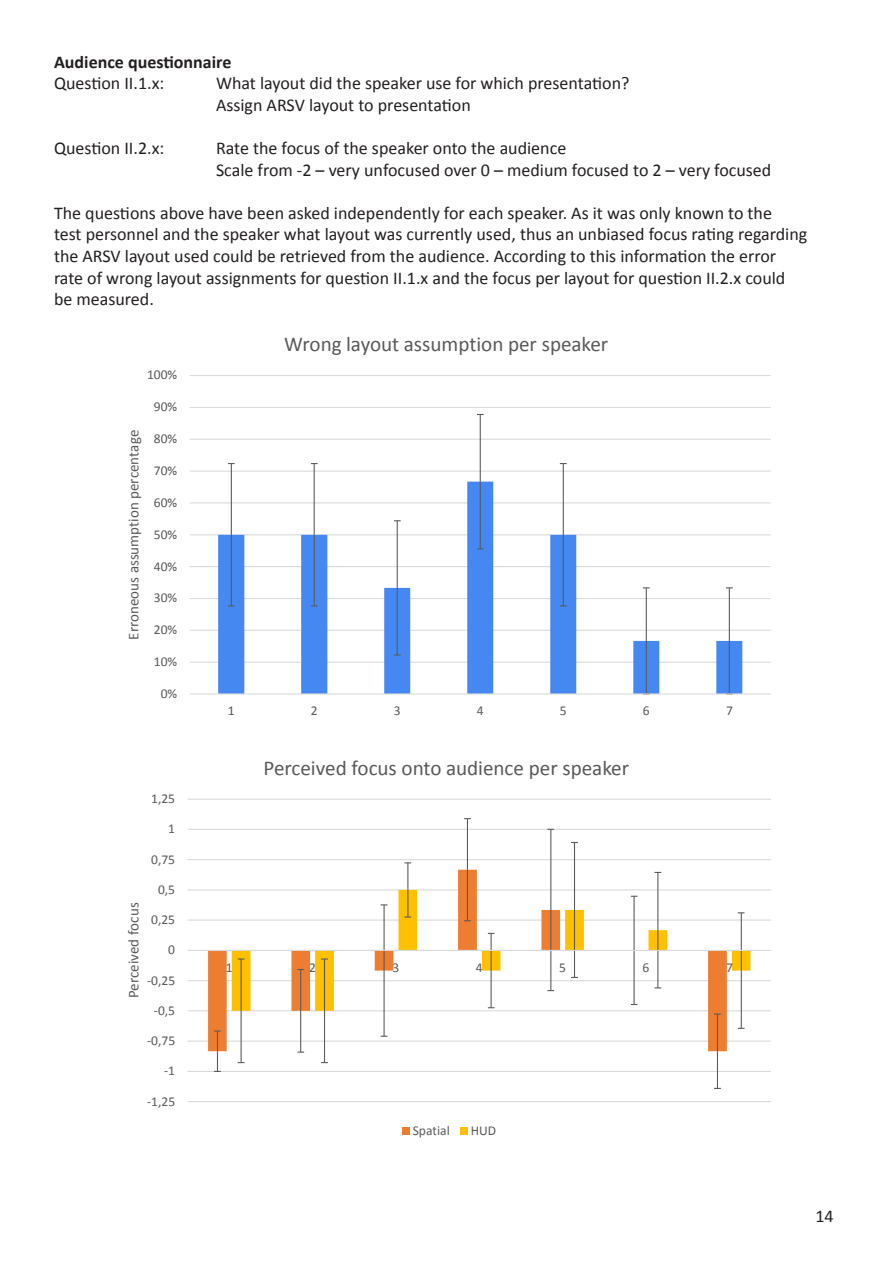
<style>
.page{position:relative;width:893px;height:1263px;background:#fff}
.page>*{position:absolute;margin:0;border:0;box-sizing:border-box;transform-origin:0 0}
.t1{font:21.15px "Calibri";letter-spacing:-.005em;color:#595959}
.t2{font:18px/21.6px "Calibri";color:#231f20}
.t3{font:700 18px "Calibri";color:#231f20}
.t4{font:15px "Calibri";color:#595959}
.t5{font:13.5px "Calibri";color:#595959}
</style>
<div class="page">
<hr style="left:190px;top:662px;width:581px;height:1px;background:#d9d9d9">
<hr style="left:190px;top:630px;width:581px;height:1px;background:#d9d9d9">
<hr style="left:190px;top:598px;width:581px;height:1px;background:#d9d9d9">
<hr style="left:190px;top:566px;width:581px;height:1px;background:#d9d9d9">
<hr style="left:190px;top:534px;width:581px;height:1px;background:#d9d9d9">
<hr style="left:190px;top:502px;width:581px;height:1px;background:#d9d9d9">
<hr style="left:190px;top:471px;width:581px;height:1px;background:#d9d9d9">
<hr style="left:190px;top:439px;width:581px;height:1px;background:#d9d9d9">
<hr style="left:190px;top:407px;width:581px;height:1px;background:#d9d9d9">
<hr style="left:190px;top:375px;width:581px;height:1px;background:#d9d9d9">
<svg style="left:218px;top:482px;width:524px;height:211px"></svg>
<hr style="left:231px;top:535px;width:1px;height:71px;background:#595959">
<hr style="left:231px;top:464px;width:1px;height:71px;background:#595959">
<hr style="left:314px;top:535px;width:1px;height:71px;background:#595959">
<hr style="left:314px;top:464px;width:1px;height:71px;background:#595959">
<hr style="left:397px;top:588px;width:1px;height:67px;background:#595959">
<hr style="left:397px;top:521px;width:1px;height:67px;background:#595959">
<hr style="left:480px;top:482px;width:1px;height:67px;background:#595959">
<hr style="left:480px;top:414px;width:1px;height:68px;background:#595959">
<hr style="left:563px;top:535px;width:1px;height:71px;background:#595959">
<hr style="left:563px;top:464px;width:1px;height:71px;background:#595959">
<hr style="left:646px;top:641px;width:1px;height:53px;background:#595959">
<hr style="left:646px;top:588px;width:1px;height:53px;background:#595959">
<hr style="left:729px;top:641px;width:1px;height:53px;background:#595959">
<hr style="left:729px;top:588px;width:1px;height:53px;background:#595959">
<hr style="left:190px;top:693px;width:581px;height:1px;background:#d9d9d9">
<hr style="left:187px;top:1101px;width:584px;height:1px;background:#d9d9d9">
<hr style="left:187px;top:1071px;width:584px;height:1px;background:#d9d9d9">
<hr style="left:187px;top:1040px;width:584px;height:2px;background:#d9d9d9">
<hr style="left:187px;top:1010px;width:584px;height:1px;background:#d9d9d9">
<hr style="left:187px;top:980px;width:584px;height:1px;background:#d9d9d9">
<hr style="left:187px;top:919px;width:584px;height:1px;background:#d9d9d9">
<hr style="left:187px;top:889px;width:584px;height:1px;background:#d9d9d9">
<hr style="left:187px;top:859px;width:584px;height:1px;background:#d9d9d9">
<hr style="left:187px;top:829px;width:584px;height:1px;background:#d9d9d9">
<hr style="left:187px;top:799px;width:584px;height:1px;background:#d9d9d9">
<svg style="left:208px;top:870px;width:519px;height:181px"></svg>
<svg style="left:232px;top:890px;width:518px;height:121px"></svg>
<svg style="left:214px;top:1030px;width:7px;height:42px"></svg>
<hr style="left:300px;top:1011px;width:1px;height:41px;background:#595959">
<hr style="left:300px;top:969px;width:1px;height:42px;background:#595959">
<svg style="left:297px;top:1051px;width:7px;height:2px"></svg>
<hr style="left:384px;top:970px;width:1px;height:66px;background:#595959">
<hr style="left:384px;top:905px;width:1px;height:65px;background:#595959">
<hr style="left:467px;top:870px;width:1px;height:51px;background:#595959">
<hr style="left:467px;top:819px;width:1px;height:51px;background:#595959">
<hr style="left:550px;top:910px;width:1px;height:80px;background:#595959">
<hr style="left:550px;top:829px;width:1px;height:81px;background:#595959">
<hr style="left:633px;top:950px;width:2px;height:54px;background:#595959">
<hr style="left:633px;top:896px;width:2px;height:54px;background:#595959">
<hr style="left:717px;top:1051px;width:1px;height:37px;background:#595959">
<hr style="left:717px;top:1014px;width:1px;height:37px;background:#595959">
<hr style="left:241px;top:1011px;width:1px;height:51px;background:#595959">
<hr style="left:241px;top:959px;width:1px;height:52px;background:#595959">
<hr style="left:324px;top:1011px;width:1px;height:51px;background:#595959">
<hr style="left:324px;top:959px;width:1px;height:52px;background:#595959">
<svg style="left:404px;top:862px;width:7px;height:55px"></svg>
<hr style="left:491px;top:970px;width:1px;height:38px;background:#595959">
<hr style="left:491px;top:933px;width:1px;height:37px;background:#595959">
<hr style="left:574px;top:910px;width:1px;height:67px;background:#595959">
<hr style="left:574px;top:842px;width:1px;height:68px;background:#595959">
<hr style="left:657px;top:930px;width:1px;height:58px;background:#595959">
<hr style="left:657px;top:872px;width:1px;height:58px;background:#595959">
<hr style="left:741px;top:970px;width:1px;height:58px;background:#595959">
<hr style="left:741px;top:913px;width:1px;height:57px;background:#595959">
<hr style="left:187px;top:950px;width:584px;height:1px;background:#d9d9d9">
<div style="left:402px;top:1127px;width:7px;height:7px;background:#ed7d31"></div>
<div style="left:460px;top:1127px;width:8px;height:7px;background:#ffc000"></div>
<p class="t3" style="left:54px;top:50px;width:179px">Audience questionnaire</p>
<p class="t2" style="left:54px;top:71px;width:112px">Question II.1.x:</p>
<p class="t2" style="left:216px;top:71px;width:415px">What layout did the speaker use for which presentation?<br>Assign ARSV layout to presentation</p>
<p class="t2" style="left:54px;top:136px;width:112px">Question II.2.x:</p>
<p class="t2" style="left:216px;top:136px;width:557px">Rate the focus of the speaker onto the audience<br>Scale from -2 – very unfocused over 0 – medium focused to 2 – very focused</p>
<p class="t2" style="left:54px;top:201px;width:755px">The questions above have been asked independently for each speaker. As it was only known to the<br>test personnel and the speaker what layout was currently used, thus an unbiased focus rating regarding the ARSV layout used could be retrieved from the audience. According to this information the error rate of wrong layout assignments for question II.1.x and the focus per layout for question II.2.x could be measured.</p>
<p class="t5" style="left:147px;top:367px;width:32px">100%</p>
<p class="t4" style="left:124px;top:640px;width:211px;rotate:-90deg">Erroneous assumption percentage</p>
<p class="t5" style="left:154px;top:398px;width:25px">90%</p>
<p class="t5" style="left:154px;top:430px;width:25px">80%</p>
<p class="t5" style="left:154px;top:462px;width:25px">70%</p>
<p class="t5" style="left:154px;top:494px;width:25px">60%</p>
<p class="t5" style="left:154px;top:526px;width:25px">50%</p>
<p class="t5" style="left:154px;top:558px;width:25px">40%</p>
<p class="t5" style="left:154px;top:589px;width:25px">30%</p>
<p class="t5" style="left:154px;top:621px;width:25px">20%</p>
<p class="t5" style="left:154px;top:653px;width:25px">10%</p>
<p class="t5" style="left:161px;top:685px;width:18px">0%</p>
<p class="t5" style="left:151px;top:790px;width:26px">1,25</p>
<p class="t5" style="left:168px;top:820px;width:8px">1</p>
<p class="t5" style="left:151px;top:851px;width:26px">0,75</p>
<p class="t5" style="left:158px;top:881px;width:19px">0,5</p>
<p class="t4" style="left:124px;top:998px;width:97px;rotate:-90deg">Perceived focus</p>
<p class="t5" style="left:151px;top:911px;width:26px">0,25</p>
<p class="t5" style="left:168px;top:941px;width:8px">0</p>
<p class="t5" style="left:147px;top:972px;width:30px">-0,25</p>
<p class="t5" style="left:154px;top:1002px;width:23px">-0,5</p>
<p class="t5" style="left:147px;top:1032px;width:30px">-0,75</p>
<p class="t5" style="left:164px;top:1062px;width:13px">-1</p>
<p class="t5" style="left:147px;top:1093px;width:30px">-1,25</p>
<p class="t1" style="left:284px;top:331px;width:326px">Wrong layout assumption per speaker</p>
<p class="t5" style="left:228px;top:703px;width:8px">1</p>
<p class="t5" style="left:311px;top:703px;width:8px">2</p>
<p class="t5" style="left:394px;top:703px;width:8px">3</p>
<p class="t5" style="left:477px;top:703px;width:8px">4</p>
<p class="t5" style="left:560px;top:703px;width:8px">5</p>
<p class="t5" style="left:643px;top:703px;width:8px">6</p>
<p class="t5" style="left:726px;top:703px;width:8px">7</p>
<p class="t1" style="left:264px;top:755px;width:367px">Perceived focus onto audience per speaker</p>
<p class="t5" style="left:226px;top:959px;width:8px">1</p>
<p class="t5" style="left:309px;top:959px;width:8px">2</p>
<p class="t5" style="left:393px;top:959px;width:8px">3</p>
<p class="t5" style="left:476px;top:959px;width:8px">4</p>
<p class="t5" style="left:559px;top:959px;width:8px">5</p>
<p class="t5" style="left:643px;top:959px;width:8px">6</p>
<p class="t5" style="left:726px;top:959px;width:8px">7</p>
<p class="t5" style="left:413px;top:1122px;width:39px">Spatial</p>
<p class="t5" style="left:471px;top:1122px;width:27px">HUD</p>
<p class="t2" style="left:815px;top:1205px;width:20px">14</p>
</div>
